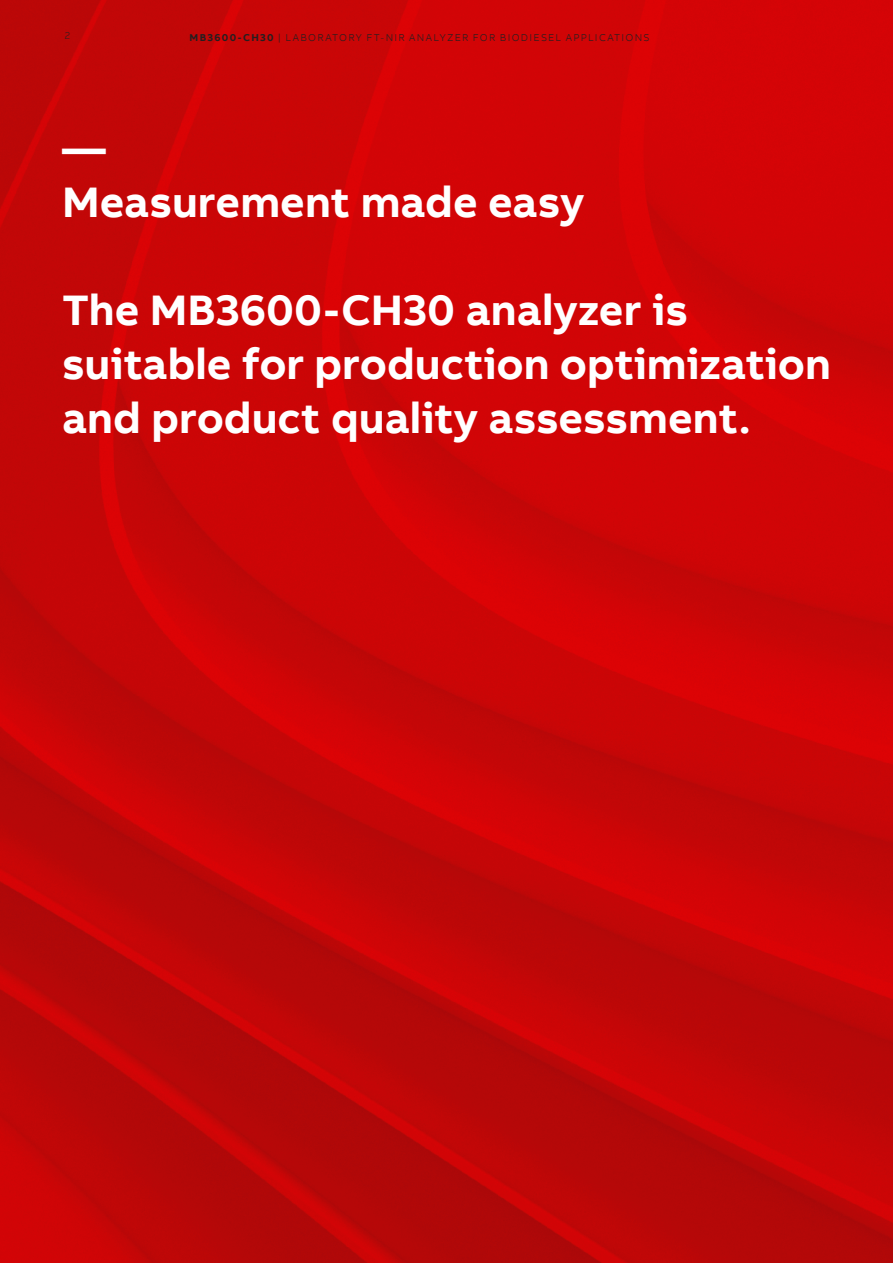
<style>
.page{position:relative;width:893px;height:1263px;background:#fff}
.page>*{position:absolute;margin:0;border:0;box-sizing:border-box;transform-origin:0 0}
.Introduction_Copy_30{font:700 43.8px/54px "AB Bvoice";color:#fff}
.Header_Information_7{font:300 10.2px "AB Bvoice";letter-spacing:.12em;color:#231f20}
.Page_Number_Left_7pt{font:300 10.2px "AB Bvoice";color:#231f20}
.s1{font-weight:700}
</style>
<div class="page">
<img style="left:0;top:0;width:893px;height:1263px">
<p class="Page_Number_Left_7pt" style="left:65px;top:30px;width:7px">2</p>
<p class="Header_Information_7" style="left:190px;top:31px;width:462px"><span class="s1">MB3600-CH30</span> | LABORATORY FT-NIR ANALYZER FOR BIODIESEL APPLICATIONS</p>
<p class="Introduction_Copy_30" style="left:62px;top:121px;width:524px">—<br>Measurement made easy</p>
<p class="Introduction_Copy_30" style="left:62px;top:283px;width:770px">The MB3600-CH30 analyzer is suitable for production optimization</p>
<p class="Introduction_Copy_30" style="left:62px;top:391px;width:690px">and product quality assessment.</p>
</div>
